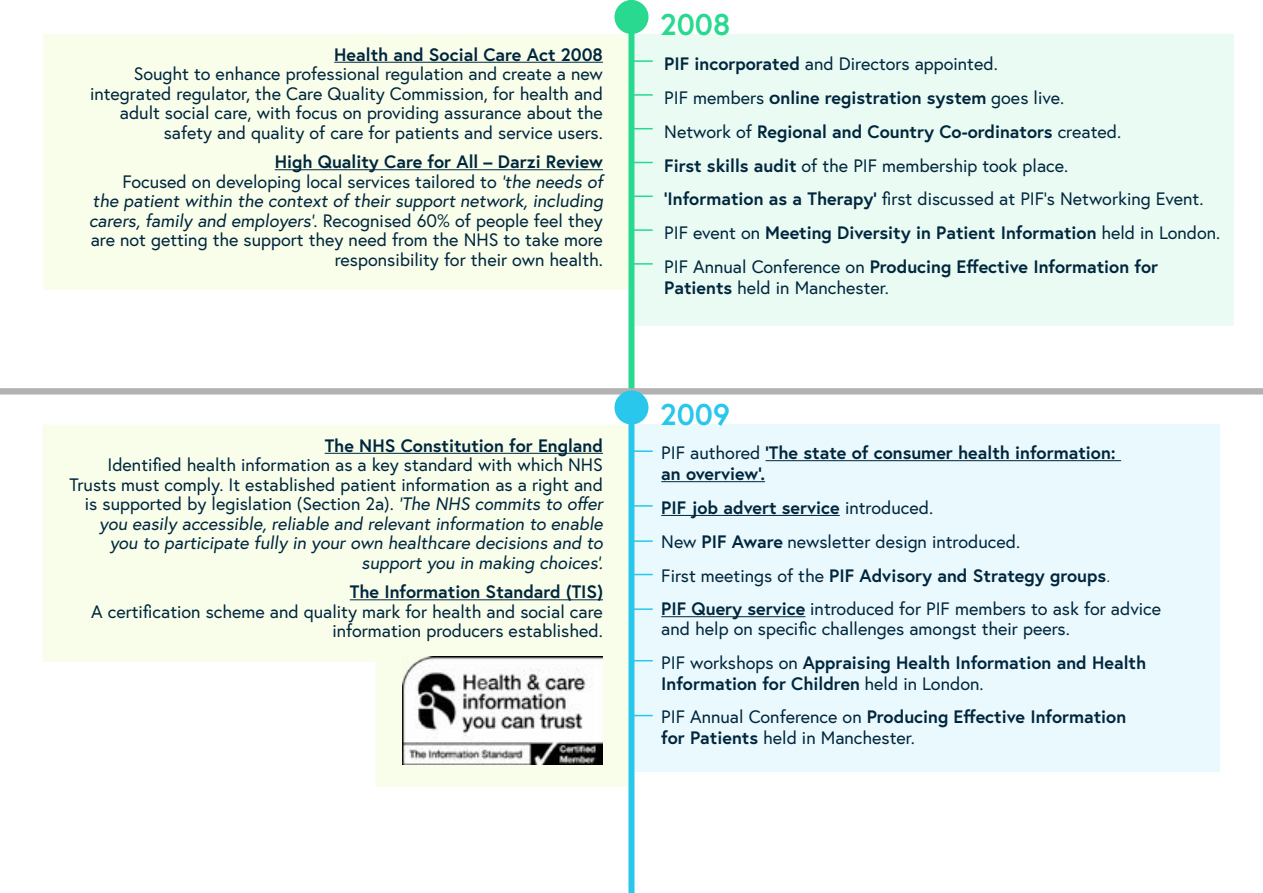
<style>
.page{position:relative;width:1263px;height:893px;background:#fff}
.page>*{position:absolute;margin:0;border:0;box-sizing:border-box;transform-origin:0 0}
.t1{font:700 30px "Europa";color:#29c7eb}
.t2{font:700 30px "Europa";color:#29d98f}
.t3{font:18px/19.5px "Europa";color:#00263d;text-align:right}
.t4{font:700 18px/33.8px "Europa";color:#00263d}
.s1{font-weight:400}
.s2{font-family:"Museo Sans 700";font-weight:400}
.s3{font-weight:700}
.s4{font-family:"Museo Sans 300"}
</style>
<div class="page">
<svg style="left:43px;top:425px;width:585px;height:362px;fill:#f9feeb"></svg>
<div style="left:43px;top:34px;width:585px;height:256px;background:#f9feeb"></div>
<div style="left:633px;top:34px;width:601px;height:292px;background:#eafbf4"></div>
<div style="left:631px;top:424px;width:589px;height:347px;background:#eaf9fd"></div>
<hr style="left:765px;top:460px;width:356px;height:1px;background:#00263d">
<hr style="left:661px;top:481px;width:104px;height:1px;background:#00263d">
<hr style="left:661px;top:515px;width:179px;height:1px;background:#00263d">
<hr style="left:661px;top:616px;width:144px;height:1px;background:#00263d">
<img style="left:403px;top:657px;width:199px;height:107px">
<hr style="left:334px;top:62px;width:269px;height:1px;background:#00263d">
<hr style="left:275px;top:169px;width:328px;height:1px;background:#00263d">
<hr style="left:325px;top:453px;width:278px;height:1px;background:#00263d">
<hr style="left:350px;top:599px;width:253px;height:1px;background:#00263d">
<hr style="left:631px;top:60px;width:22px;height:2px;background:#29d98f">
<hr style="left:631px;top:94px;width:22px;height:2px;background:#29d98f">
<svg style="left:634px;top:128px;width:19px;height:1px"></svg>
<svg style="left:634px;top:162px;width:19px;height:1px"></svg>
<svg style="left:634px;top:196px;width:19px;height:1px"></svg>
<hr style="left:631px;top:229px;width:22px;height:2px;background:#29d98f">
<hr style="left:631px;top:263px;width:22px;height:2px;background:#29d98f">
<hr style="left:631px;top:450px;width:22px;height:2px;background:#29c7eb">
<hr style="left:631px;top:505px;width:22px;height:2px;background:#29c7eb">
<hr style="left:631px;top:540px;width:22px;height:2px;background:#29c7eb">
<svg style="left:634px;top:574px;width:19px;height:1px"></svg>
<hr style="left:631px;top:608px;width:22px;height:2px;background:#29c7eb">
<svg style="left:634px;top:660px;width:19px;height:1px"></svg>
<svg style="left:634px;top:715px;width:19px;height:1px"></svg>
<div style="left:628px;top:0;width:6px;height:392px;background:#29d98f"></div>
<div style="left:628px;top:419px;width:6px;height:474px;background:#29c7eb"></div>
<div style="left:0;top:388px;width:1263px;height:7px;background:#b3b2b2"></div>
<div style="left:614px;top:390px;width:34px;height:34px;background:#29c7eb;border-radius:50%"></div>
<div style="left:614px;top:0;width:34px;height:34px;background:#29d98f;border-radius:50%"></div>
<p class="t4" style="left:334px;top:37px;width:270px">Health and Social Care Act 2008</p>
<p class="t3" style="left:90px;top:64px;width:514px">Sought to enhance professional regulation and create a new integrated regulator, the Care Quality Commission, for health and adult social care, with focus on providing assurance about the safety and quality of care for patients and service users.</p>
<p class="t4" style="left:275px;top:145px;width:330px">High Quality Care for All – Darzi Review</p>
<p class="t3" style="left:89px;top:171px;width:519px">Focused on developing local services tailored to ‘the needs of the patient within the context of their support network, including carers, family and employers’. Recognised 60% of people feel they are not getting the support they need from the NHS to take more responsibility for their own health.</p>
<p class="t4" style="left:325px;top:428px;width:280px">The NHS Constitution for England</p>
<p class="t3" style="left:69px;top:455px;width:538px">Identified health information as a key standard with which NHS Trusts must comply. It established patient information as a right and is supported by legislation (Section 2a). ‘The NHS commits to offer you easily accessible, reliable and relevant information to enable you to participate fully in your own healthcare decisions and to support you in making choices’.</p>
<p class="t4" style="left:350px;top:575px;width:255px">The Information Standard (TIS)</p>
<p class="t3" style="left:91px;top:601px;width:513px">A certification scheme and quality mark for health and social care information producers established.</p>
<h1 class="t2" style="left:660px;top:4px;width:72px">2008</h1>
<p class="t4" style="left:664px;top:47px;width:558px">PIF incorporated <span class="s1">and Directors appointed.<br>PIF members</span> <span class="s2">o</span>nline registration system <span class="s1">goes live.<br>Network of</span> Regional and Country Co-ordinators <span class="s1">created.<br></span>First skills audit <span class="s1">of the PIF membership took place.<br></span>‘Information as a Therapy’ <span class="s1">first discussed at PIF’s Networking Event.<br>PIF event on</span> Meeting Diversity in Patient Information <span class="s1">held in London.<br>PIF Annual Conference on</span> Producing Effective Information for</p>
<p class="t3" style="left:664px;top:278px;width:226px"><span class="s3">Patients</span> held in Manchester.</p>
<h1 class="t1" style="left:660px;top:394px;width:71px">2009</h1>
<p class="t4" style="left:661px;top:442px;width:456px;line-height:21px"><span class="s1">PIF authored</span> ‘The state of consumer health information: an overview’.</p>
<p class="t3" style="left:661px;top:491px;width:501px;line-height:33.8px;text-align:left"><span class="s3">PIF job advert service</span> introduced.<br>New <span class="s3">PIF Aware</span> newsletter design introduced.<br>First meetings of the <span class="s3">PIF Advisory and Strategy groups</span><span class="s4">.<br></span><span class="s3">PIF Query service</span> introduced for PIF members to ask for advice</p>
<p class="t3" style="left:661px;top:611px;width:486px;line-height:33.8px;text-align:left">and help on specific challenges amongst their peers.<br>PIF workshops on <span class="s3">Appraising Health Information and Health</span></p>
<p class="t4" style="left:661px;top:666px;width:466px">Information for Children <span class="s1">held in London.<br>PIF Annual Conference on</span> Producing Effective Information</p>
<p class="t3" style="left:661px;top:728px;width:255px"><span class="s3">for Patients</span> held in Manchester.</p>
</div>
